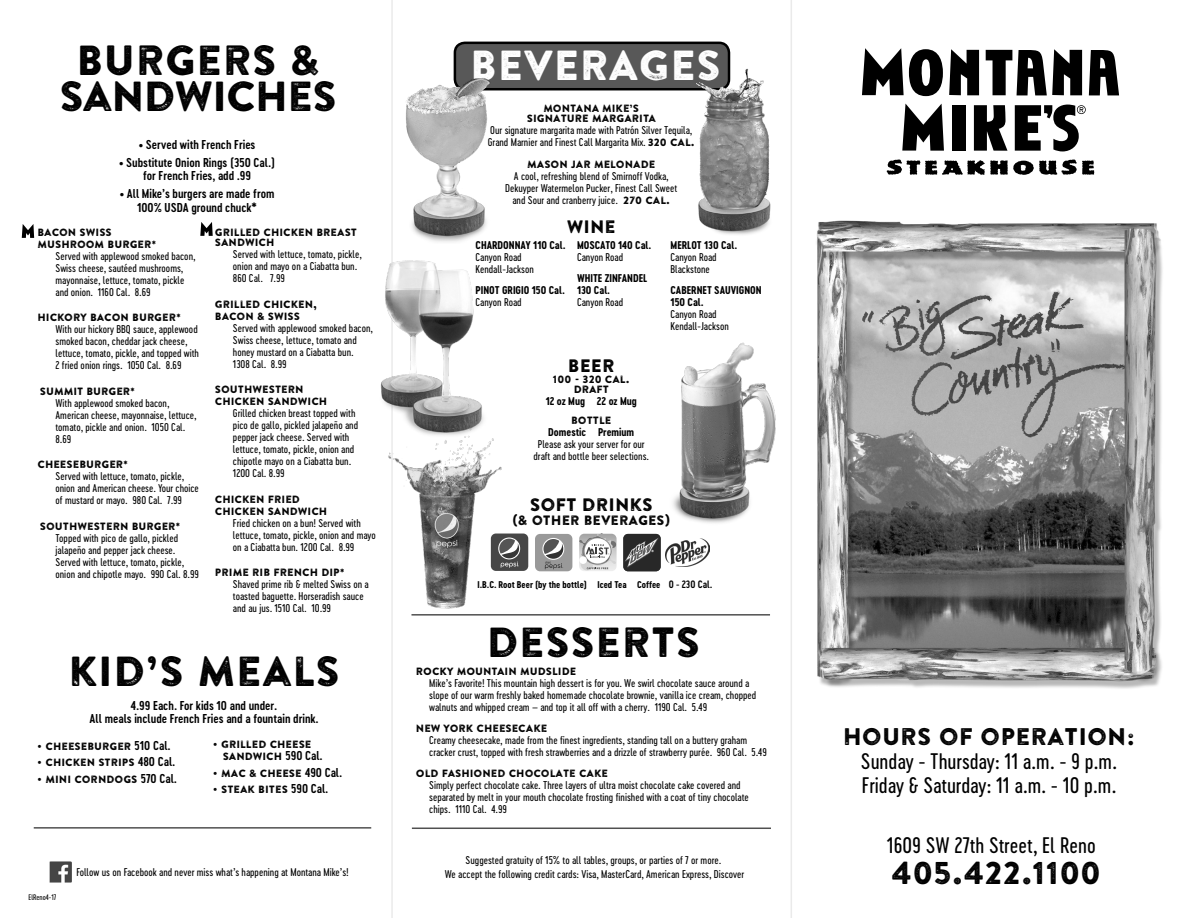
<style>
.page{position:relative;width:1188px;height:918px;background:#fff}
.page>*{position:absolute;margin:0;border:0;box-sizing:border-box;transform-origin:0 0}
.t1{font:42px "Brandon Printed One";color:#000}
.t2{font:42px/36px "Brandon Printed One";letter-spacing:-.03em;color:#000;text-align:center}
.t3{font:42px "Brandon Printed One";color:#fff}
.t4{font:31.5px "Brandon Printed One";color:#000}
.t5{font:24px "Brandon Printed One";color:#000}
.t6{font:21px/24px "Cervo Neue Regular Neue";color:#000}
.t7{font:18px "Brandon Printed One";color:#000}
.t8{font:13.5px "Brandon Printed One";color:#000}
.t9{font:12px/13.5px "Cervo Neue Semi Bold Neue";color:#000;text-align:center}
.t10{font:10.5px/12px "Cervo Neue Regular Neue";color:#000}
.t11{font:10.5px/12px "Brandon Printed One";color:#000}
.t12{font:10.5px/12px "Cervo Neue Bold Neue";color:#000}
.t13{font:9.15px "Cervo Neue Bold Neue";color:#000}
.t14{font:7.5px "Cervo Neue Regular Neue";color:#000}
.s1{font-family:"Cervo Neue Semi Bold Neue";font-size:12px}
.s2{font-family:"Brandon Printed One"}
.s3{font-family:"Cervo Neue Semi Bold Neue";font-size:10.05px}
</style>
<div class="page">
<svg style="left:579px;top:534px;width:38px;height:37px"></svg>
<svg style="left:509px;top:534px;width:19px;height:37px"></svg>
<svg style="left:535px;top:534px;width:37px;height:37px"></svg>
<svg style="left:623px;top:534px;width:38px;height:37px"></svg>
<img style="left:666px;top:547px;width:43px;height:20px">
<div style="left:455px;top:43px;width:274px;height:46px;background:#585858;border-radius:10px"></div>
<div style="left:454px;top:42px;width:276px;height:48px;border:2px solid #000;border-radius:10px"></div>
<img style="left:388px;top:450px;width:121px;height:159px">
<img style="left:50px;top:861px;width:21px;height:22px">
<img style="left:406px;top:48px;width:89px;height:194px">
<svg style="left:22px;top:224px;width:12px;height:14px"></svg>
<svg style="left:200px;top:222px;width:13px;height:14px"></svg>
<hr style="left:391px;top:0;width:2px;height:918px;background:#eaeaea">
<hr style="left:791px;top:0;width:1px;height:918px;background:#eaeaea">
<img style="left:816px;top:220px;width:347px;height:469px">
<svg style="left:887px;top:160px;width:207px;height:15px"></svg>
<svg style="left:902px;top:104px;width:42px;height:47px"></svg>
<div style="left:952px;top:105px;width:13px;height:46px;background:#000"></div>
<svg style="left:974px;top:105px;width:34px;height:46px"></svg>
<svg style="left:1015px;top:105px;width:71px;height:46px"></svg>
<svg style="left:1089px;top:50px;width:30px;height:45px"></svg>
<svg style="left:986px;top:49px;width:96px;height:46px"></svg>
<svg style="left:862px;top:48px;width:81px;height:48px"></svg>
<svg style="left:949px;top:49px;width:30px;height:46px"></svg>
<img style="left:380px;top:260px;width:114px;height:190px">
<img style="left:634px;top:342px;width:142px;height:205px">
<img style="left:691px;top:56px;width:80px;height:179px">
<hr style="left:411px;top:614px;width:359px;height:2px;background:#505050">
<hr style="left:34px;top:827px;width:337px;height:2px;background:#505050">
<hr style="left:412px;top:828px;width:359px;height:1px;background:#505050">
<h1 class="t2" style="left:59px;top:41px;width:279px">BURGERS &amp;<br>SANDWICHES</h1>
<p class="t9" style="left:139px;top:137px;width:118px">• Served with French Fries</p>
<p class="t9" style="left:119px;top:155px;width:157px">• Substitute Onion Rings (350 Cal.) for French Fries, add .99</p>
<p class="t9" style="left:120px;top:187px;width:156px">• All Mike’s burgers are made from<br>100% USDA ground chuck*</p>
<p class="t11" style="left:38px;top:226px;width:120px">BACON SWISS<br>MUSHROOM BURGER*</p>
<p class="t10" style="left:56px;top:250px;width:142px">Served with applewood smoked bacon, Swiss cheese, sautéed mushrooms, mayonnaise, lettuce, tomato, pickle and onion. 1160 Cal. 8.69</p>
<p class="t11" style="left:38px;top:312px;width:145px">HICKORY BACON BURGER*</p>
<p class="t10" style="left:56px;top:323px;width:145px">With our hickory BBQ sauce, applewood smoked bacon, cheddar jack cheese, lettuce, tomato, pickle, and topped with 2 fried onion rings. 1050 Cal. 8.69</p>
<p class="t11" style="left:40px;top:385px;width:97px">SUMMIT BURGER*</p>
<p class="t10" style="left:56px;top:397px;width:143px">With applewood smoked bacon,<br>American cheese, mayonnaise, lettuce, tomato, pickle and onion. 1050 Cal.<br>8.69</p>
<p class="t11" style="left:38px;top:459px;width:92px">CHEESEBURGER*</p>
<p class="t10" style="left:56px;top:470px;width:145px">Served with lettuce, tomato, pickle, onion and American cheese. Your choice of mustard or mayo. 980 Cal. 7.99</p>
<p class="t11" style="left:40px;top:520px;width:142px">SOUTHWESTERN BURGER*</p>
<p class="t10" style="left:56px;top:532px;width:145px">Topped with pico de gallo, pickled jalapeño and pepper jack cheese.<br>Served with lettuce, tomato, pickle, onion and chipotle mayo. 990 Cal. 8.99</p>
<p class="t11" style="left:215px;top:227px;width:144px;line-height:10.5px">GRILLED CHICKEN BREAST<br>SANDWICH</p>
<p class="t10" style="left:233px;top:248px;width:130px">Served with lettuce, tomato, pickle, onion and mayo on a Ciabatta bun.<br>860 Cal. 7.99</p>
<p class="t11" style="left:215px;top:298px;width:104px">GRILLED CHICKEN,<br>BACON &amp; SWISS</p>
<p class="t10" style="left:233px;top:322px;width:142px">Served with applewood smoked bacon,<br>Swiss cheese, lettuce, tomato and honey mustard on a Ciabatta bun.<br>1308 Cal. 8.99</p>
<p class="t11" style="left:215px;top:384px;width:114px">SOUTHWESTERN<br>CHICKEN SANDWICH</p>
<p class="t10" style="left:233px;top:407px;width:127px">Grilled chicken breast topped with pico de gallo, pickled jalapeño and pepper jack cheese. Served with lettuce, tomato, pickle, onion and chipotle mayo on a Ciabatta bun.<br>1200 Cal. 8.99</p>
<p class="t11" style="left:215px;top:493px;width:114px">CHICKEN FRIED<br>CHICKEN SANDWICH</p>
<p class="t10" style="left:233px;top:517px;width:145px">Fried chicken on a bun! Served with lettuce, tomato, pickle, onion and mayo on a Ciabatta bun. 1200 Cal. 8.99</p>
<p class="t11" style="left:215px;top:567px;width:131px">PRIME RIB FRENCH DIP*</p>
<p class="t10" style="left:233px;top:578px;width:137px">Shaved prime rib &amp; melted Swiss on a toasted baguette. Horseradish sauce and au jus. 1510 Cal. 10.99</p>
<h1 class="t1" style="left:68px;top:645px;width:274px">KID’S MEALS</h1>
<p class="t9" style="left:90px;top:698px;width:230px">4.99 Each. For kids 10 and under.<br>All meals include French Fries and a fountain drink.</p>
<p class="t11" style="left:37px;top:740px;width:135px">• CHEESEBURGER <span class="s1">510 Cal.</span></p>
<p class="t11" style="left:37px;top:756px;width:139px">• CHICKEN STRIPS <span class="s1">480 Cal.</span></p>
<p class="t11" style="left:37px;top:773px;width:141px">• MINI CORNDOGS <span class="s1">570 Cal.</span></p>
<p class="t11" style="left:223px;top:739px;width:101px;text-indent:-10px">• GRILLED CHEESE<br>SANDWICH <span class="s1">590 Cal.</span></p>
<p class="t11" style="left:213px;top:767px;width:131px">• MAC &amp; CHEESE <span class="s1">490 Cal.</span></p>
<p class="t11" style="left:213px;top:784px;width:117px">• STEAK BITES <span class="s1">590 Cal.</span></p>
<h1 class="t3" style="left:470px;top:39px;width:253px">BEVERAGES</h1>
<p class="t11" style="left:527px;top:103px;width:131px;line-height:10.5px;text-align:center">MONTANA MIKE’S<br>SIGNATURE MARGARITA</p>
<p class="t10" style="left:488px;top:124px;width:208px">Our signature margarita made with Patrón Silver Tequila,<br>Grand Marnier and Finest Call Margarita Mix. <span class="s2">320 CAL.</span></p>
<p class="t11" style="left:527px;top:158px;width:130px">MASON JAR MELONADE</p>
<p class="t10" style="left:505px;top:170px;width:174px;text-align:center">A cool, refreshing blend of Smirnoff Vodka,<br>Dekuyper Watermelon Pucker, Finest Call Sweet and Sour and cranberry juice. <span class="s2">270 CAL.</span></p>
<h3 class="t7" style="left:567px;top:215px;width:50px">WINE</h3>
<p class="t12" style="left:476px;top:239px;width:91px">CHARDONNAY 110 Cal.</p>
<p class="t10" style="left:476px;top:251px;width:60px">Canyon Road<br>Kendall-Jackson</p>
<p class="t12" style="left:476px;top:284px;width:91px">PINOT GRIGIO 150 Cal.</p>
<p class="t10" style="left:476px;top:296px;width:48px">Canyon Road</p>
<p class="t12" style="left:577px;top:239px;width:76px">MOSCATO 140 Cal.</p>
<p class="t10" style="left:577px;top:251px;width:48px">Canyon Road</p>
<p class="t12" style="left:577px;top:272px;width:72px">WHITE ZINFANDEL<br>130 Cal.</p>
<p class="t10" style="left:577px;top:296px;width:48px">Canyon Road</p>
<p class="t12" style="left:671px;top:239px;width:68px">MERLOT 130 Cal.</p>
<p class="t10" style="left:671px;top:251px;width:48px">Canyon Road<br>Blackstone</p>
<p class="t12" style="left:671px;top:284px;width:93px">CABERNET SAUVIGNON<br>150 Cal.</p>
<p class="t10" style="left:671px;top:308px;width:60px">Canyon Road<br>Kendall-Jackson</p>
<h3 class="t7" style="left:568px;top:354px;width:48px">BEER</h3>
<p class="t11" style="left:553px;top:373px;width:78px;line-height:10.5px;text-align:center">100 - 320 CAL.<br>DRAFT</p>
<p class="t12" style="left:546px;top:395px;width:93px">12 oz Mug 22 oz Mug</p>
<p class="t11" style="left:571px;top:414px;width:42px">BOTTLE</p>
<p class="t12" style="left:548px;top:426px;width:87px">Domestic Premium</p>
<p class="t10" style="left:534px;top:438px;width:117px;text-align:center">Please ask your server for our draft and bottle beer selections.</p>
<h3 class="t7" style="left:530px;top:493px;width:125px">SOFT DRINKS</h3>
<p class="t8" style="left:512px;top:512px;width:159px">(&amp; OTHER BEVERAGES)</p>
<p class="t13" style="left:478px;top:579px;width:236px">I.B.C. Root Beer (by the bottle) Iced Tea Coffee <span class="s3">0 - 230 Cal.</span></p>
<h1 class="t1" style="left:486px;top:615px;width:216px">DESSERTS</h1>
<p class="t11" style="left:416px;top:665px;width:162px">ROCKY MOUNTAIN MUDSLIDE</p>
<p class="t10" style="left:429px;top:677px;width:329px">Mike’s Favorite! This mountain high dessert is for you. We swirl chocolate sauce around a slope of our warm freshly baked homemade chocolate brownie, vanilla ice cream, chopped walnuts and whipped cream – and top it all off with a cherry. 1190 Cal. 5.49</p>
<p class="t11" style="left:416px;top:722px;width:133px">NEW YORK CHEESECAKE</p>
<p class="t10" style="left:429px;top:734px;width:339px">Creamy cheesecake, made from the finest ingredients, standing tall on a buttery graham cracker crust, topped with fresh strawberries and a drizzle of strawberry purée. 960 Cal. 5.49</p>
<p class="t11" style="left:416px;top:767px;width:194px">OLD FASHIONED CHOCOLATE CAKE</p>
<p class="t10" style="left:429px;top:779px;width:321px">Simply perfect chocolate cake. Three layers of ultra moist chocolate cake covered and separated by melt in your mouth chocolate frosting finished with a coat of tiny chocolate chips. 1110 Cal. 4.99</p>
<p class="t14" style="left:28px;top:893px;width:29px">ElReno4-17</p>
<p class="t10" style="left:466px;top:854px;width:257px">Suggested gratuity of 15% to all tables, groups, or parties of 7 or more.</p>
<p class="t10" style="left:76px;top:866px;width:274px">Follow us on Facebook and never miss what’s happening at Montana Mike’s!</p>
<p class="t10" style="left:445px;top:868px;width:301px">We accept the following credit cards: Visa, MasterCard, American Express, Discover</p>
<h3 class="t5" style="left:843px;top:721px;width:294px">HOURS OF OPERATION:</h3>
<h3 class="t6" style="left:861px;top:749px;width:258px">Sunday - Thursday: 11 a.m. - 9 p.m.<br>Friday &amp; Saturday: 11 a.m. - 10 p.m.</h3>
<h3 class="t6" style="left:887px;top:833px;width:210px">1609 SW 27th Street, El Reno</h3>
<h2 class="t4" style="left:891px;top:853px;width:211px">405.422.1100</h2>
</div>
